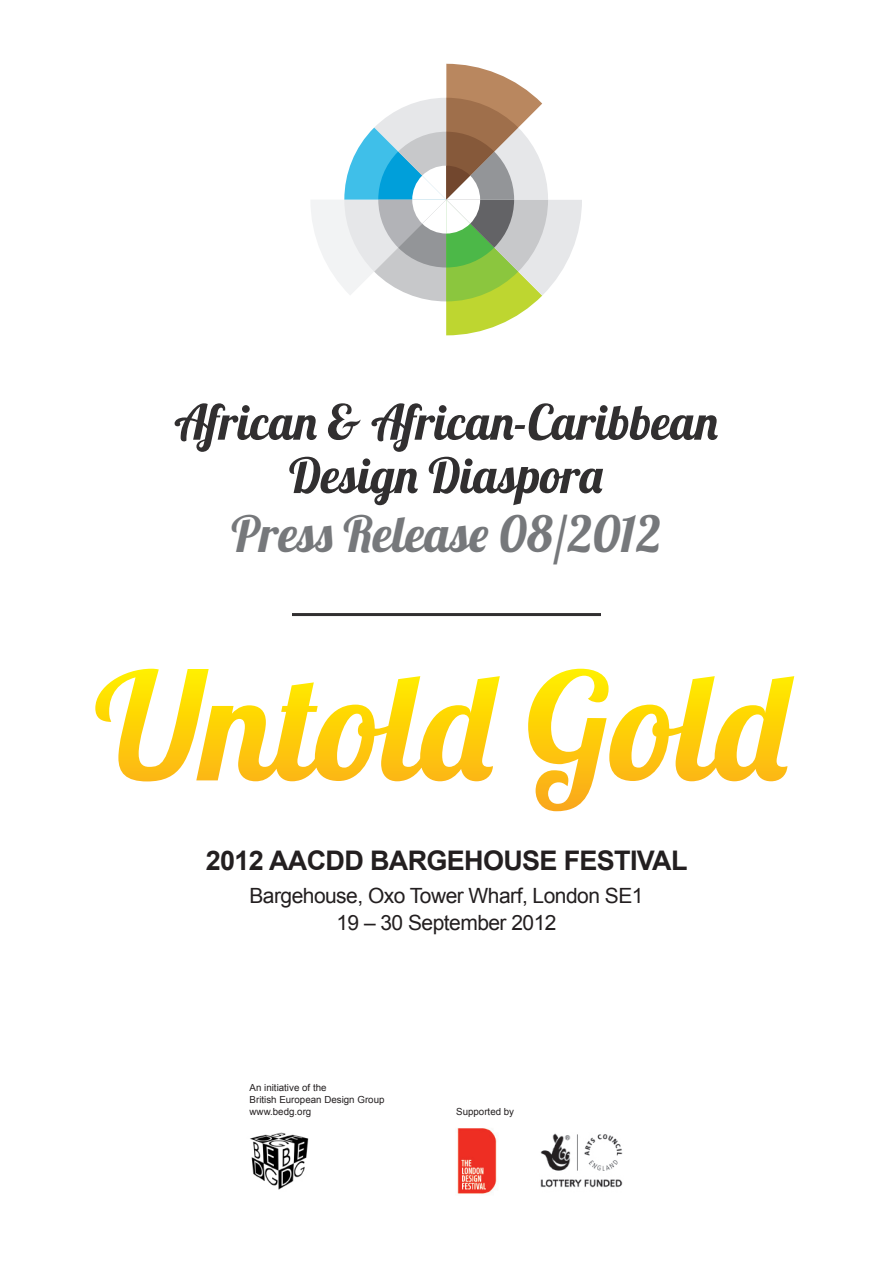
<style>
.page{position:relative;width:893px;height:1263px;background:#fff}
.page>*{position:absolute;margin:0;border:0;box-sizing:border-box;transform-origin:0 0}
.t1{font:49.8px "Lobster 1.4";letter-spacing:.02em;color:#76787b}
.t2{font:700 27px "Arial";letter-spacing:-.025em;color:#231f20}
.t3{font:21px "Arial";letter-spacing:-.025em;color:#231f20}
.t4{font:9.75px "Arial";color:#231f20}
</style>
<div class="page">
<svg style="left:95px;top:669px;width:699px;height:142px"></svg>
<hr style="left:292px;top:613px;width:309px;height:3px;background:#312f30">
<svg style="left:311px;top:64px;width:271px;height:271px"></svg>
<svg style="left:175px;top:403px;width:543px;height:102px"></svg>
<img style="left:540px;top:1133px;width:83px;height:55px">
<img style="left:457px;top:1128px;width:40px;height:66px">
<img style="left:250px;top:1132px;width:59px;height:58px">
<p class="t1" style="left:231px;top:503px;width:431px">Press Release 08/2012</p>
<p class="t2" style="left:206px;top:843px;width:483px">2012 AACDD BARGEHOUSE FESTIVAL</p>
<p class="t3" style="left:249px;top:882px;width:396px">Bargehouse, Oxo Tower Wharf, London SE1</p>
<p class="t3" style="left:336px;top:909px;width:222px">19 – 30 September 2012</p>
<p class="t4" style="left:250px;top:1082px;width:78px">An initiative of the</p>
<p class="t4" style="left:250px;top:1094px;width:136px">British European Design Group</p>
<p class="t4" style="left:250px;top:1106px;width:63px">www.bedg.org</p>
<p class="t4" style="left:456px;top:1106px;width:59px">Supported by</p>
</div>
